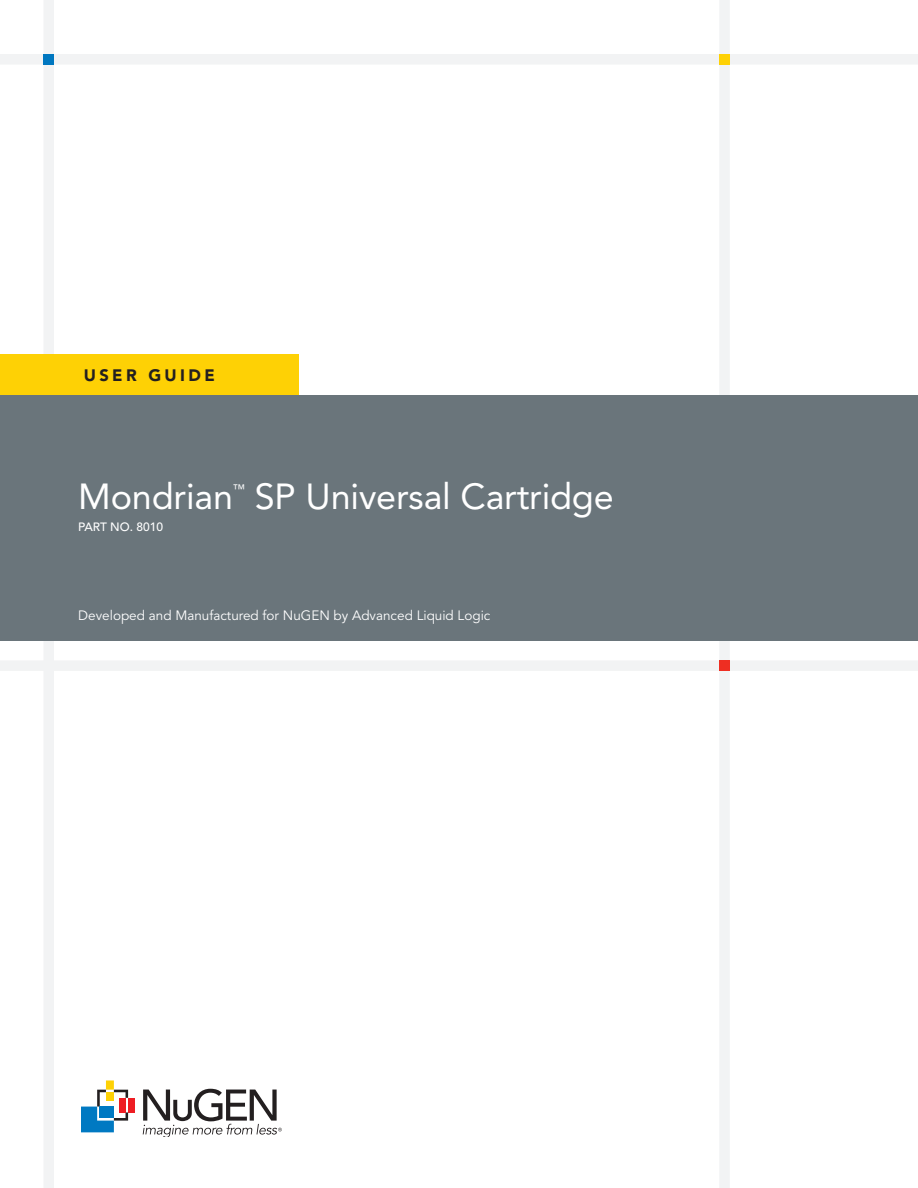
<style>
.page{position:relative;width:918px;height:1188px;background:#fff}
.page>*{position:absolute;margin:0;border:0;box-sizing:border-box;transform-origin:0 0}
.t1{font:36px "Avenir LT Std";letter-spacing:-.005em;color:#fff}
.t2{font:900 16.5px "Avenir LT Std";letter-spacing:.205em;color:#231f20}
.t3{font:13.5px "Avenir LT Std";color:#fff}
.t4{font:12.3px "Avenir LT Std";color:#fff}
.t5{font:500 12px "Avenir LT Std";color:#fff}
</style>
<div class="page">
<div style="left:0;top:54px;width:918px;height:11px;background:#f2f3f4"></div>
<div style="left:0;top:660px;width:918px;height:11px;background:#f2f3f4"></div>
<div style="left:44px;top:0;width:10px;height:1188px;background:#f2f3f4"></div>
<div style="left:719px;top:0;width:11px;height:1188px;background:#f2f3f4"></div>
<div style="left:0;top:395px;width:918px;height:245px;background:#6a757b"></div>
<div style="left:43px;top:54px;width:11px;height:11px;background:#0077c0"></div>
<div style="left:719px;top:660px;width:11px;height:11px;background:#ee2e22"></div>
<div style="left:719px;top:54px;width:11px;height:11px;background:#fed105"></div>
<div style="left:0;top:354px;width:298px;height:41px;background:#fed105"></div>
<div style="left:106px;top:1080px;width:8px;height:10px;background:#fed105"></div>
<div style="left:128px;top:1098px;width:6px;height:14px;background:#ee1d23"></div>
<svg style="left:81px;top:1090px;width:47px;height:42px"></svg>
<div style="left:100px;top:1107px;width:14px;height:11px;background:#0079c2"></div>
<svg style="left:143px;top:1089px;width:139px;height:48px"></svg>
<p class="t2" style="left:84px;top:365px;width:132px">USER GUIDE</p>
<h1 class="t1" style="left:78px;top:476px;width:156px">Mondrian</h1>
<p class="t4" style="left:233px;top:482px;width:14px">™</p>
<h1 class="t1" style="left:255px;top:476px;width:360px">SP Universal Cartridge</h1>
<p class="t5" style="left:78px;top:520px;width:86px">PART NO. 8010</p>
<p class="t3" style="left:78px;top:608px;width:414px">Developed and Manufactured for NuGEN by Advanced Liquid Logic</p>
</div>
